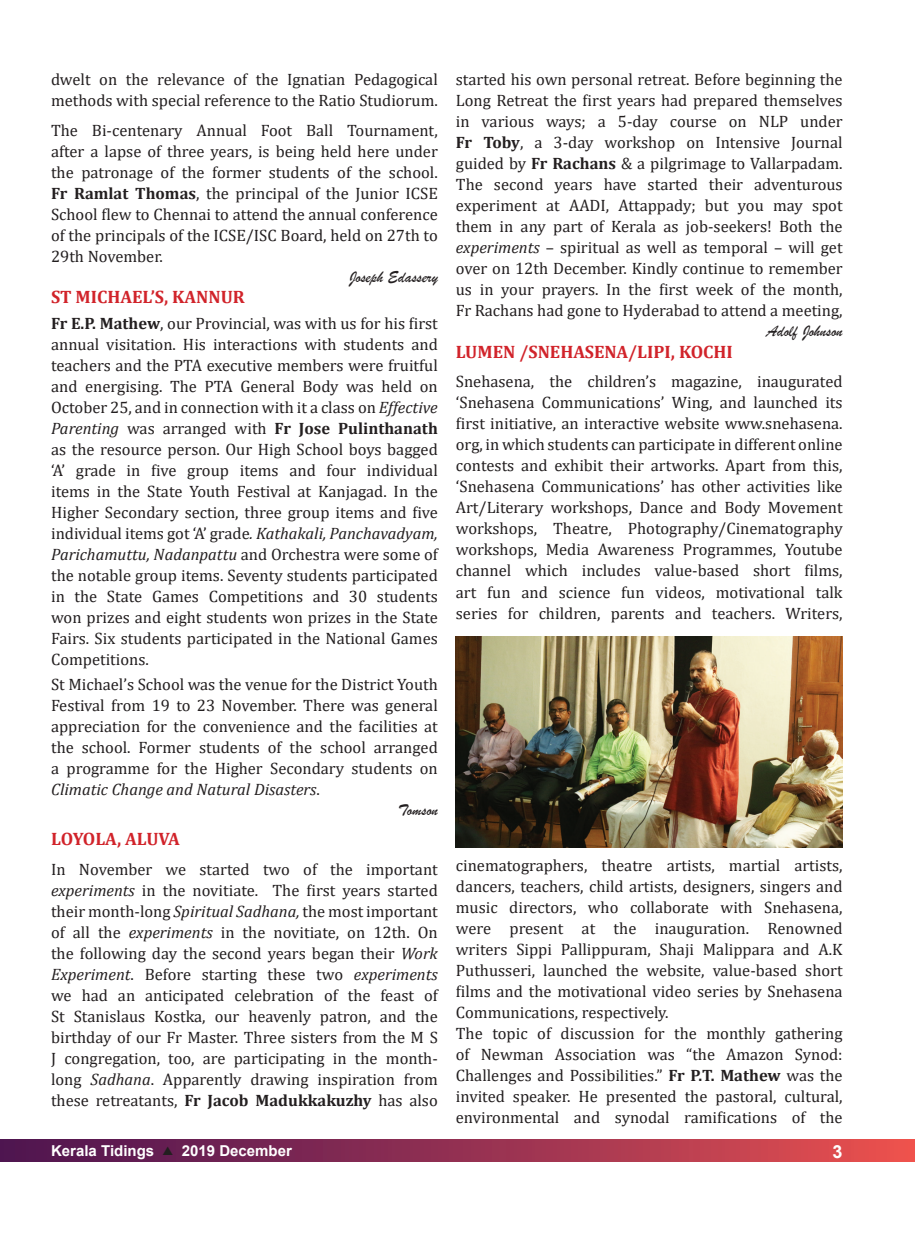
<style>
.page{position:relative;width:915px;height:1234px;background:#fff}
.page>*{position:absolute;margin:0;border:0;box-sizing:border-box;transform-origin:0 0}
.t1{font:700 18px "Cambria";color:#d1232a}
.t2{font:700 18px "Arial";color:#fff}
.t3{font:16.5px/21px "Cambria";color:#231f20;text-align:justify}
.t4{font:16.5px "Brush Script";color:#231f20}
.t5{font:700 15px "Arial";color:#fff}
.s1{font-weight:700}
.s2{font-style:italic}
.s3{font-family:"Dixieland";font-weight:400;font-size:12px;color:#231f20}
</style>
<div class="page">
<img style="left:455px;top:636px;width:387px;height:211px">
<div style="left:0;top:1138px;width:914px;height:23px;background:linear-gradient(to right,#481352,#e65050)"></div>
<p class="t3" style="left:51px;top:69px;width:388px">dwelt on the relevance of the Ignatian Pedagogical methods with special reference to the Ratio Studiorum.</p>
<p class="t3" style="left:51px;top:119px;width:388px">The Bi-centenary Annual Foot Ball Tournament, after a lapse of three years, is being held here under the patronage of the former students of the school.<br><span class="s1">Fr Ramlat Thomas</span>, the principal of the Junior ICSE School flew to Chennai to attend the annual conference of the principals of the ICSE/ISC Board, held on 27th to 29th November.</p>
<p class="t4" style="left:349px;top:266px;width:90px">Joseph Edassery</p>
<p class="t1" style="left:51px;top:284px;width:195px">ST MICHAEL’S, KANNUR</p>
<p class="t3" style="left:51px;top:312px;width:388px"><span class="s1">Fr E.P. Mathew</span>, our Provincial, was with us for his first annual visitation. His interactions with students and teachers and the PTA executive members were fruitful and energising. The PTA General Body was held on October 25, and in connection with it a class on <span class="s2">Effective Parenting</span> was arranged with <span class="s1">Fr Jose Pulinthanath </span>as the resource person. Our High School boys bagged ‘A’ grade in five group items and four individual items in the State Youth Festival at Kanjagad. In the Higher Secondary section, three group items and five individual items got ‘A’ grade<span class="s2">. Kathakali, Panchavadyam, Parichamuttu, Nadanpattu</span> and Orchestra were some of the notable group items. Seventy students participated in the State Games Competitions and 30 students won prizes and eight students won prizes in the State Fairs. Six students participated in the National Games Competitions.</p>
<p class="t3" style="left:51px;top:673px;width:388px">St Michael’s School was the venue for the District Youth Festival from 19 to 23 November. There was general appreciation for the convenience and the facilities at the school. Former students of the school arranged a programme for the Higher Secondary students on <span class="s2">Climatic Change and Natural Disasters</span>.</p>
<p class="t4" style="left:398px;top:799px;width:41px">Tomson</p>
<p class="t1" style="left:51px;top:826px;width:130px">LOYOLA, ALUVA</p>
<p class="t3" style="left:51px;top:858px;width:388px">In November we started two of the important <span class="s2">experiments</span> in the novitiate. The first years started their month-long <span class="s2">Spiritual Sadhana,</span> the most important of all the <span class="s2">experiments</span> in the novitiate, on 12th. On the following day the second years began their <span class="s2">Work Experiment</span>. Before starting these two <span class="s2">experiments </span>we had an anticipated celebration of the feast of St Stanislaus Kostka, our heavenly patron, and the birthday of our Fr Master. Three sisters from the M S J congregation, too, are participating in the month&shy;long <span class="s2">Sadhana</span>. Apparently drawing inspiration from these retreatants, <span class="s1">Fr Jacob Madukkakuzhy</span> has also</p>
<p class="t3" style="left:455px;top:69px;width:388px">started his own personal retreat. Before beginning the Long Retreat the first years had prepared themselves in various ways; a 5-day course on NLP under <span class="s1">Fr Toby</span>, a 3-day workshop on Intensive Journal guided by <span class="s1">Fr Rachans</span> &amp; a pilgrimage to Vallarpadam.<br>The second years have started their adventurous experiment at AADI, Attappady; but you may spot them in any part of Kerala as job-seekers! Both the <span class="s2">experiments</span> – spiritual as well as temporal – will get over on 12th December. Kindly continue to remember us in your prayers. In the first week of the month, Fr Rachans had gone to Hyderabad to attend a meeting,</p>
<p class="t4" style="left:766px;top:321px;width:77px">Adolf Johnson</p>
<p class="t1" style="left:455px;top:339px;width:278px">LUMEN /SNEHASENA/LIPI, KOCHI</p>
<p class="t3" style="left:455px;top:371px;width:388px">Snehasena, the children’s magazine, inaugurated ‘Snehasena Communications’ Wing, and launched its first initiative, an interactive website www.snehasena. org, in which students can participate in different online contests and exhibit their artworks. Apart from this, ‘Snehasena Communications’ has other activities like Art/Literary workshops, Dance and Body Movement workshops, Theatre, Photography/Cinematography workshops, Media Awareness Programmes, Youtube channel which includes value-based short films, art fun and science fun videos, motivational talk series for children, parents and teachers. Writers,</p>
<p class="t3" style="left:455px;top:854px;width:388px;text-align:left">cinematographers, theatre artists, martial artists, dancers, teachers, child artists, designers, singers and music directors, who collaborate with Snehasena, were present at the inauguration. Renowned writers Sippi Pallippuram, Shaji Malippara and A.K Puthusseri, launched the website, value-based short films and the motivational video series by Snehasena Communications, respectively.<br>The topic of discussion for the monthly gathering of Newman Association was “the Amazon Synod:<br>Challenges and Possibilities.” <span class="s1">Fr P.T. Mathew</span> was the invited speaker. He presented the pastoral, cultural, environmental and synodal ramifications of the</p>
<p class="t5" style="left:51px;top:1140px;width:242px">Kerala Tidings <span class="s3">s</span> 2019 December</p>
<p class="t2" style="left:832px;top:1139px;width:12px">3</p>
</div>
